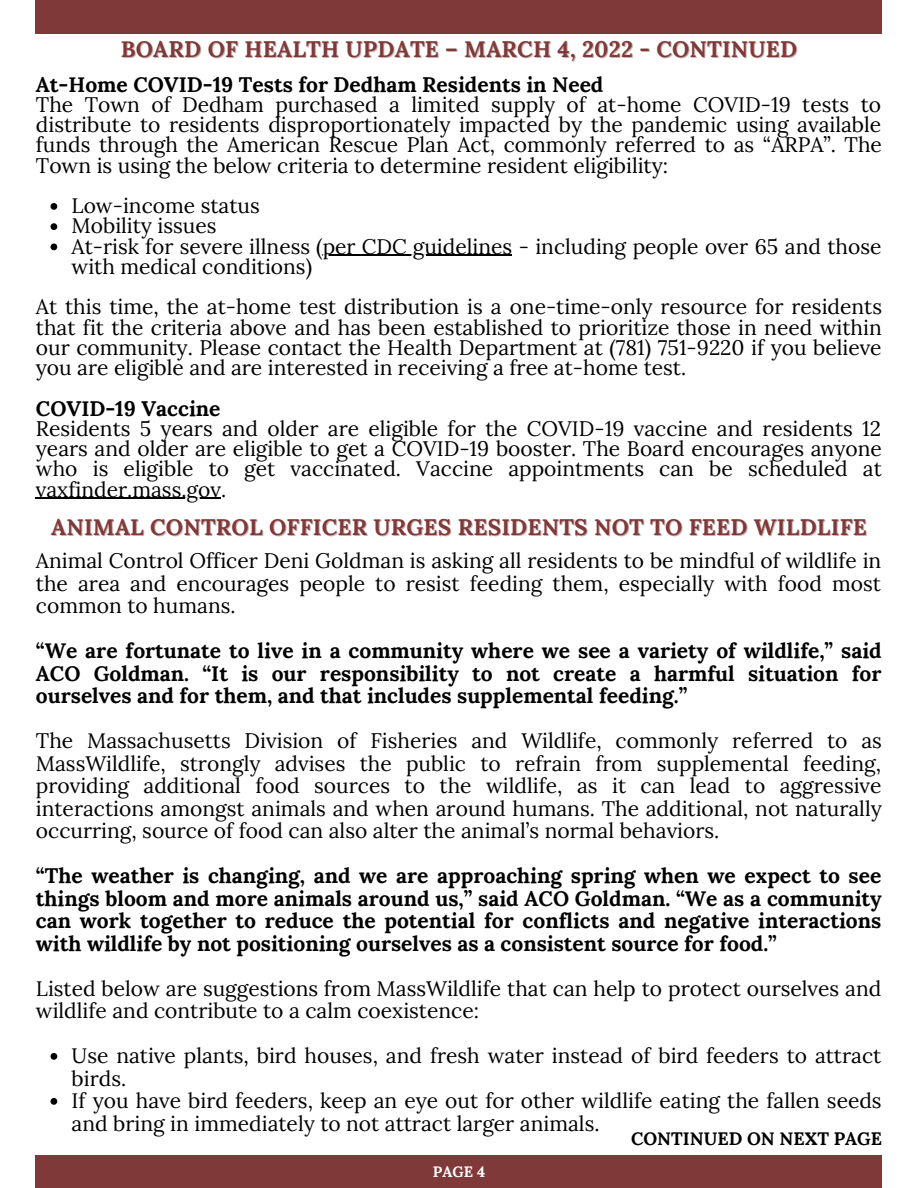
<style>
.page{position:relative;width:918px;height:1188px;background:#fff}
.page>*{position:absolute;margin:0;border:0;box-sizing:border-box;transform-origin:0 0}
.t1{font:700 22.5px "Lora";letter-spacing:.01em;color:#7f3939}
.t2{font:21px/20.2px "Lora";color:#000;text-align:justify}
.t3{font:700 21px/22.5px "Lora";color:#000;text-align:justify}
.t4{font:700 18px "Lora";color:#000}
.t5{font:700 15px "Lora";color:#fff}
</style>
<div class="page">
<div style="left:36px;top:1155px;width:846px;height:33px;background:#7f3939"></div>
<div style="left:36px;top:0;width:846px;height:34px;background:#7f3939"></div>
<svg style="left:51px;top:203px;width:6px;height:7px"></svg>
<svg style="left:51px;top:223px;width:6px;height:7px"></svg>
<svg style="left:51px;top:244px;width:6px;height:6px"></svg>
<hr style="left:323px;top:255px;width:189px;height:1px;background:#000">
<hr style="left:36px;top:498px;width:185px;height:1px;background:#000">
<svg style="left:51px;top:1053px;width:6px;height:7px"></svg>
<svg style="left:51px;top:1098px;width:6px;height:7px"></svg>
<p class="t1" style="left:121px;top:35px;width:678px">BOARD OF HEALTH UPDATE – MARCH 4, 2022 - CONTINUED</p>
<p class="t3" style="left:36px;top:73px;width:569px">At-Home COVID-19 Tests for Dedham Residents in Need</p>
<p class="t2" style="left:36px;top:94px;width:848px">The Town of Dedham purchased a limited supply of at-home COVID-19 tests to distribute to residents disproportionately impacted by the pandemic using available funds through the American Rescue Plan Act, commonly referred to as “ARPA”. The Town is using the below criteria to determine resident eligibility:</p>
<p class="t2" style="left:72px;top:195px;width:190px">Low-income status</p>
<p class="t2" style="left:72px;top:216px;width:146px">Mobility issues</p>
<p class="t2" style="left:72px;top:236px;width:811px">At-risk for severe illness (per CDC guidelines - including people over 65 and those with medical conditions)</p>
<p class="t2" style="left:36px;top:297px;width:848px">At this time, the at-home test distribution is a one-time-only resource for residents that fit the criteria above and has been established to prioritize those in need within our community. Please contact the Health Department at (781) 751-9220 if you believe you are eligible and are interested in receiving a free at-home test.</p>
<p class="t3" style="left:36px;top:397px;width:186px">COVID-19 Vaccine</p>
<p class="t2" style="left:36px;top:418px;width:847px">Residents 5 years and older are eligible for the COVID-19 vaccine and residents 12 years and older are eligible to get a COVID-19 booster. The Board encourages anyone who is eligible to get vaccinated. Vaccine appointments can be scheduled at vaxfinder.mass.gov.</p>
<p class="t1" style="left:51px;top:512px;width:817px">ANIMAL CONTROL OFFICER URGES RESIDENTS NOT TO FEED WILDLIFE</p>
<p class="t2" style="left:36px;top:549px;width:847px;line-height:22.5px">Animal Control Officer Deni Goldman is asking all residents to be mindful of wildlife in the area and encourages people to resist feeding them, especially with food most common to humans.</p>
<p class="t3" style="left:36px;top:639px;width:847px">“We are fortunate to live in a community where we see a variety of wildlife,” said ACO Goldman. “It is our responsibility to not create a harmful situation for ourselves and for them, and that includes supplemental feeding.”</p>
<p class="t2" style="left:36px;top:729px;width:848px;line-height:22.5px">The Massachusetts Division of Fisheries and Wildlife, commonly referred to as MassWildlife, strongly advises the public to refrain from supplemental feeding, providing additional food sources to the wildlife, as it can lead to aggressive interactions amongst animals and when around humans. The additional, not naturally occurring, source of food can also alter the animal’s normal behaviors.</p>
<p class="t3" style="left:36px;top:864px;width:847px">“The weather is changing, and we are approaching spring when we expect to see things bloom and more animals around us,” said ACO Goldman. “We as a community can work together to reduce the potential for conflicts and negative interactions with wildlife by not positioning ourselves as a consistent source for food.”</p>
<p class="t2" style="left:36px;top:977px;width:847px;line-height:22.5px">Listed below are suggestions from MassWildlife that can help to protect ourselves and wildlife and contribute to a calm coexistence:</p>
<p class="t2" style="left:72px;top:1044px;width:811px;line-height:22.5px">Use native plants, bird houses, and fresh water instead of bird feeders to attract birds.</p>
<p class="t2" style="left:72px;top:1089px;width:812px;line-height:22.5px">If you have bird feeders, keep an eye out for other wildlife eating the fallen seeds and bring in immediately to not attract larger animals.</p>
<p class="t4" style="left:631px;top:1127px;width:253px">CONTINUED ON NEXT PAGE</p>
<p class="t5" style="left:433px;top:1162px;width:54px">PAGE 4</p>
</div>
